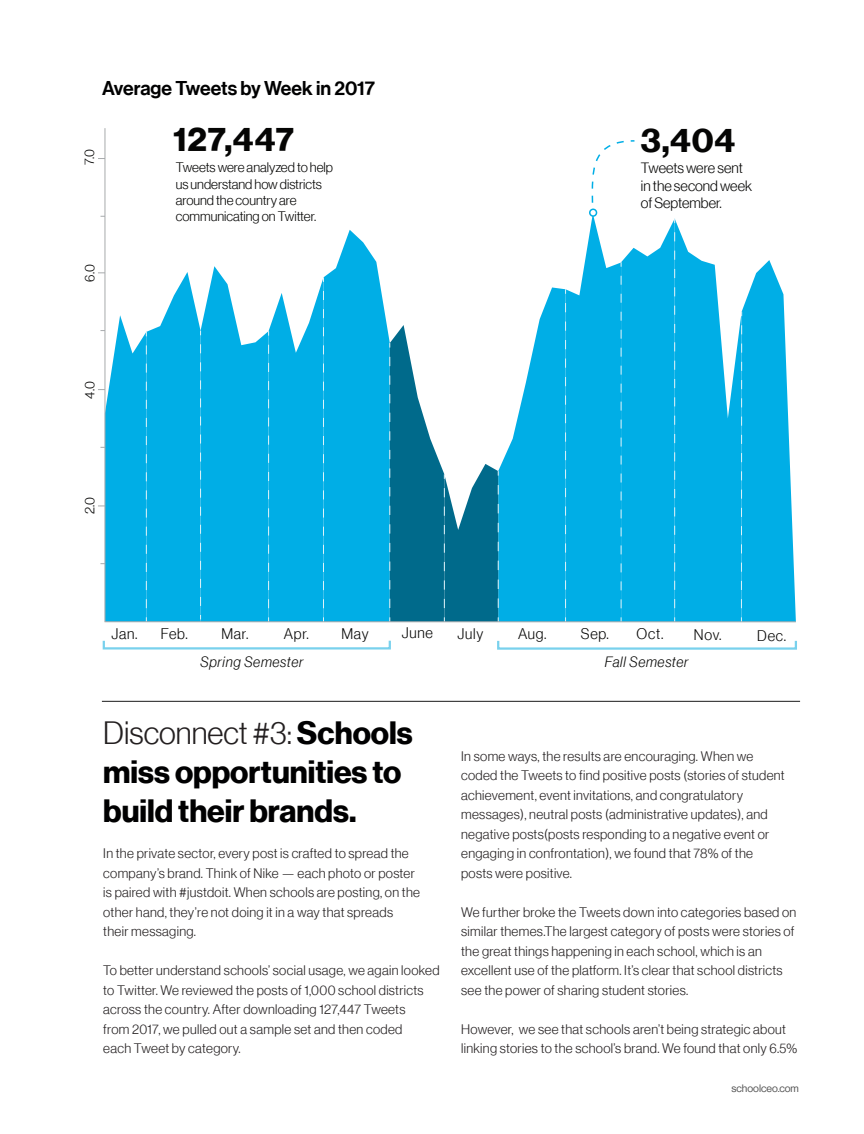
<style>
.page{position:relative;width:864px;height:1134px;background:#fff}
.page>*{position:absolute;margin:0;border:0;box-sizing:border-box;transform-origin:0 0}
.t1{font:33.6px "N Haas Grotesk DS Pro 75 Bd";letter-spacing:.025em;color:#050504}
.Twitter_Text{font:31.5px/39px "N Haas Grotesk DS Pro 75 Bd";color:#000001}
.charts_graphs_title{font:19.5px "N Haas Grotesk DS Pro 65 Md";color:#000001}
.t2{font:15px "N Haas Grotesk DS Pro 45 Lt";letter-spacing:.05em;color:#050504}
.t3{font:14.55px/17.5px "N Haas Grotesk DS Pro 45 Lt";color:#050504}
.t4{font:14.55px "N Haas Grotesk DS Pro 46 Lt It";letter-spacing:.05em;color:#050504}
.body_text{font:13.5px/19.5px "N Haas Grotesk DS Pro 45 Lt";letter-spacing:.025em;color:#231f20}
.t5{font:13.5px/16.2px "N Haas Grotesk DS Pro 45 Lt";color:#050504}
.t6{font:10.5px "N Haas Grotesk DS Pro 55 Rg";color:#515151}
.s1{font-family:"N Haas Grotesk DS Pro 45 Lt";color:#231f20}
</style>
<div class="page">
<div style="left:497px;top:640px;width:300px;height:10px;border:2px solid #79d1ed"></div>
<div style="left:103px;top:640px;width:288px;height:10px;border:2px solid #79d1ed"></div>
<svg style="left:98px;top:139px;width:698px;height:483px"></svg>
<hr style="left:102px;top:701px;width:698px;height:1px;background:#333">
<p class="charts_graphs_title" style="left:102px;top:77px;width:275px">Average Tweets by Week in 2017</p>
<p class="t5" style="left:81px;top:165px;width:18px;rotate:-90deg">7.0</p>
<p class="t5" style="left:82px;top:282px;width:19px;rotate:-90deg">6.0</p>
<p class="t5" style="left:82px;top:399px;width:19px;rotate:-90deg">4.0</p>
<p class="t5" style="left:82px;top:514px;width:19px;rotate:-90deg">2.0</p>
<p class="t1" style="left:173px;top:120px;width:123px">127,447</p>
<p class="t5" style="left:176px;top:160px;width:159px">Tweets were analyzed to help us understand how districts around the country are communicating on Twitter.</p>
<p class="t1" style="left:641px;top:121px;width:96px">3,404</p>
<p class="t3" style="left:641px;top:159px;width:113px">Tweets were sent in the second week of September.</p>
<p class="t2" style="left:111px;top:625px;width:28px">Jan.</p>
<p class="t2" style="left:161px;top:625px;width:28px">Feb.</p>
<p class="t2" style="left:221px;top:625px;width:29px">Mar.</p>
<p class="t2" style="left:284px;top:625px;width:27px">Apr.</p>
<p class="t2" style="left:341px;top:625px;width:29px">May</p>
<p class="t2" style="left:402px;top:625px;width:33px">June</p>
<p class="t2" style="left:458px;top:625px;width:27px">July</p>
<p class="t2" style="left:518px;top:625px;width:30px">Aug.</p>
<p class="t4" style="left:201px;top:654px;width:104px">Spring Semester</p>
<p class="t4" style="left:605px;top:654px;width:85px">Fall Semester</p>
<p class="t2" style="left:581px;top:625px;width:30px">Sep.</p>
<p class="t2" style="left:637px;top:625px;width:28px">Oct.</p>
<p class="t2" style="left:694px;top:626px;width:29px">Nov.</p>
<p class="t2" style="left:757px;top:627px;width:30px">Dec.</p>
<p class="Twitter_Text" style="left:103px;top:714px;width:311px"><span class="s1">Disconnect #3:</span> Schools miss opportunities to build their brands.</p>
<p class="body_text" style="left:103px;top:844px;width:318px">In the private sector, every post is crafted to spread the company’s brand. Think of Nike — each photo or poster is paired with #justdoit. When schools are posting, on the other hand, they’re not doing it in a way that spreads their messaging.</p>
<p class="body_text" style="left:103px;top:961px;width:338px">To better understand schools’ social usage, we again looked to Twitter. We reviewed the posts of 1,000 school districts across the country. After downloading 127,447 Tweets<br>from 2017, we pulled out a sample set and then coded<br>each Tweet by category.</p>
<p class="body_text" style="left:461px;top:746px;width:325px">In some ways, the results are encouraging. When we coded the Tweets to find positive posts (stories of student achievement, event invitations, and congratulatory messages), neutral posts (administrative updates), and negative posts(posts responding to a negative event or engaging in confrontation), we found that 78% of the posts were positive.</p>
<p class="body_text" style="left:461px;top:902px;width:337px">We further broke the Tweets down into categories based on similar themes.The largest category of posts were stories of the great things happening in each school, which is an excellent use of the platform. It’s clear that school districts see the power of sharing student stories.</p>
<p class="body_text" style="left:461px;top:1019px;width:338px">However, we see that schools aren’t being strategic about linking stories to the school’s brand. We found that only 6.5%</p>
<p class="t6" style="left:731px;top:1083px;width:69px">schoolceo.com</p>
</div>
